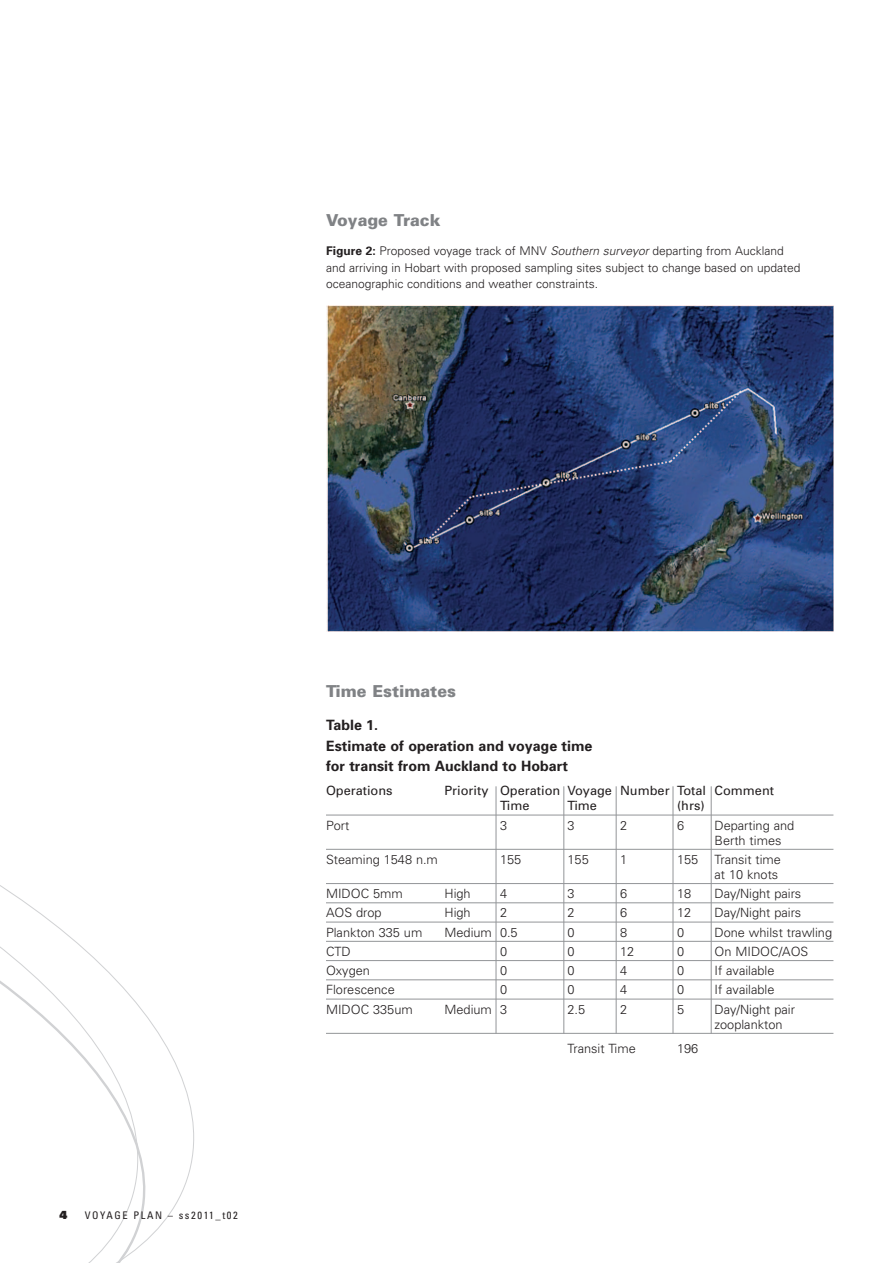
<style>
.page{position:relative;width:893px;height:1263px;background:#fff}
.page>*{position:absolute;margin:0;border:0;box-sizing:border-box;transform-origin:0 0}
.sub_headings{font:900 16.5px "Univers";color:#808285}
.smaller_headings{font:700 14.25px/20.2px "Univers";color:#231f20}
.body_copy{font:300 12.75px/15px "Univers";color:#231f20}
.body_copy-2{font:12.75px/15px "Univers";color:#231f20}
.figure_captions{font:300 12px/16.5px "Univers";color:#231f20}
.t1{font:900 11.25px "Univers";color:#231f20}
.t2{font:condensed 10.5px "Univers";letter-spacing:.15em;color:#231f20}
.s1{font-weight:700}
.s2{font-style:italic}
</style>
<div class="page">
<svg style="left:0;top:885px;width:194px;height:378px"></svg>
<img style="left:326px;top:305px;width:507px;height:327px">
<hr style="left:326px;top:815px;width:507px;height:1px;background:#939598">
<hr style="left:326px;top:849px;width:507px;height:1px;background:#939598">
<hr style="left:326px;top:883px;width:507px;height:1px;background:#939598">
<hr style="left:326px;top:902px;width:507px;height:1px;background:#939598">
<hr style="left:326px;top:922px;width:507px;height:1px;background:#939598">
<hr style="left:326px;top:941px;width:507px;height:1px;background:#939598">
<hr style="left:326px;top:960px;width:507px;height:1px;background:#939598">
<hr style="left:326px;top:979px;width:507px;height:1px;background:#939598">
<hr style="left:326px;top:999px;width:507px;height:1px;background:#939598">
<hr style="left:326px;top:1033px;width:507px;height:1px;background:#939598">
<hr style="left:496px;top:786px;width:1px;height:247px;background:#939598">
<hr style="left:563px;top:786px;width:1px;height:247px;background:#939598">
<hr style="left:616px;top:786px;width:1px;height:247px;background:#939598">
<hr style="left:673px;top:786px;width:1px;height:247px;background:#939598">
<hr style="left:711px;top:786px;width:1px;height:247px;background:#939598">
<p class="sub_headings" style="left:326px;top:210px;width:116px">Voyage Track</p>
<p class="figure_captions" style="left:326px;top:243px;width:476px"><span class="s1">Figure 2:</span> Proposed voyage track of MNV <span class="s2">Southern surveyor</span> departing from Auckland and arriving in Hobart with proposed sampling sites subject to change based on updated oceanographic conditions and weather constraints.</p>
<p class="t1" style="left:60px;top:1207px;width:9px">4</p>
<p class="t2" style="left:85px;top:1208px;width:154px">VOYAGE PLAN – ss2011_t02</p>
<p class="sub_headings" style="left:326px;top:681px;width:132px">Time Estimates</p>
<p class="smaller_headings" style="left:326px;top:715px;width:268px">Table 1.<br>Estimate of operation and voyage time for transit from Auckland to Hobart</p>
<p class="body_copy-2" style="left:326px;top:783px;width:68px">Operations</p>
<p class="body_copy-2" style="left:500px;top:783px;width:275px;text-indent:-56px">Priority Operation Voyage Number Total Comment<br>Time</p>
<p class="body_copy-2" style="left:567px;top:798px;width:31px">Time</p>
<p class="body_copy-2" style="left:677px;top:798px;width:29px">(hrs)</p>
<p class="body_copy" style="left:326px;top:818px;width:25px">Port</p>
<p class="body_copy" style="left:500px;top:818px;width:9px">3</p>
<p class="body_copy" style="left:567px;top:818px;width:9px">3</p>
<p class="body_copy" style="left:620px;top:818px;width:9px">2</p>
<p class="body_copy" style="left:677px;top:818px;width:9px">6</p>
<p class="body_copy" style="left:714px;top:818px;width:81px">Departing and<br>Berth times</p>
<p class="body_copy" style="left:326px;top:852px;width:113px">Steaming 1548 n.m</p>
<p class="body_copy" style="left:500px;top:852px;width:23px">155</p>
<p class="body_copy" style="left:567px;top:852px;width:23px">155</p>
<p class="body_copy" style="left:620px;top:852px;width:9px">1</p>
<p class="body_copy" style="left:677px;top:852px;width:23px">155</p>
<p class="body_copy" style="left:714px;top:852px;width:68px">Transit time at 10 knots</p>
<p class="body_copy" style="left:326px;top:886px;width:78px">MIDOC 5mm</p>
<p class="body_copy" style="left:444px;top:886px;width:28px">High</p>
<p class="body_copy" style="left:500px;top:886px;width:9px">4</p>
<p class="body_copy" style="left:567px;top:886px;width:9px">3</p>
<p class="body_copy" style="left:620px;top:886px;width:9px">6</p>
<p class="body_copy" style="left:677px;top:886px;width:16px">18</p>
<p class="body_copy" style="left:714px;top:886px;width:88px">Day/Night pairs</p>
<p class="body_copy" style="left:326px;top:905px;width:57px">AOS drop</p>
<p class="body_copy" style="left:444px;top:905px;width:28px">High</p>
<p class="body_copy" style="left:500px;top:905px;width:9px">2</p>
<p class="body_copy" style="left:567px;top:905px;width:9px">2</p>
<p class="body_copy" style="left:620px;top:905px;width:9px">6</p>
<p class="body_copy" style="left:677px;top:905px;width:16px">12</p>
<p class="body_copy" style="left:714px;top:905px;width:88px">Day/Night pairs</p>
<p class="body_copy" style="left:326px;top:925px;width:98px">Plankton 335 um</p>
<p class="body_copy" style="left:444px;top:925px;width:75px">Medium 0.5</p>
<p class="body_copy" style="left:567px;top:925px;width:9px">0</p>
<p class="body_copy" style="left:620px;top:925px;width:9px">8</p>
<p class="body_copy" style="left:677px;top:925px;width:9px">0</p>
<p class="body_copy" style="left:714px;top:925px;width:119px">Done whilst trawling</p>
<p class="body_copy" style="left:326px;top:944px;width:26px">CTD</p>
<p class="body_copy" style="left:500px;top:944px;width:9px">0</p>
<p class="body_copy" style="left:567px;top:944px;width:9px">0</p>
<p class="body_copy" style="left:620px;top:944px;width:16px">12</p>
<p class="body_copy" style="left:677px;top:944px;width:9px">0</p>
<p class="body_copy" style="left:714px;top:944px;width:95px">On MIDOC/AOS</p>
<p class="body_copy" style="left:326px;top:963px;width:45px">Oxygen</p>
<p class="body_copy" style="left:500px;top:963px;width:9px">0</p>
<p class="body_copy" style="left:567px;top:963px;width:9px">0</p>
<p class="body_copy" style="left:620px;top:963px;width:9px">4</p>
<p class="body_copy" style="left:677px;top:963px;width:9px">0</p>
<p class="body_copy" style="left:714px;top:963px;width:61px">If available</p>
<p class="body_copy" style="left:326px;top:982px;width:70px">Florescence</p>
<p class="body_copy" style="left:500px;top:982px;width:9px">0</p>
<p class="body_copy" style="left:567px;top:982px;width:9px">0</p>
<p class="body_copy" style="left:620px;top:982px;width:9px">4</p>
<p class="body_copy" style="left:677px;top:982px;width:9px">0</p>
<p class="body_copy" style="left:714px;top:982px;width:61px">If available</p>
<p class="body_copy" style="left:326px;top:1002px;width:88px">MIDOC 335um</p>
<p class="body_copy" style="left:444px;top:1002px;width:64px">Medium 3</p>
<p class="body_copy" style="left:567px;top:1002px;width:19px">2.5</p>
<p class="body_copy" style="left:620px;top:1002px;width:9px">2</p>
<p class="body_copy" style="left:677px;top:1002px;width:9px">5</p>
<p class="body_copy" style="left:714px;top:1002px;width:82px">Day/Night pair zooplankton</p>
<p class="body_copy" style="left:567px;top:1041px;width:70px">Transit Time</p>
<p class="body_copy" style="left:677px;top:1041px;width:23px">196</p>
</div>
